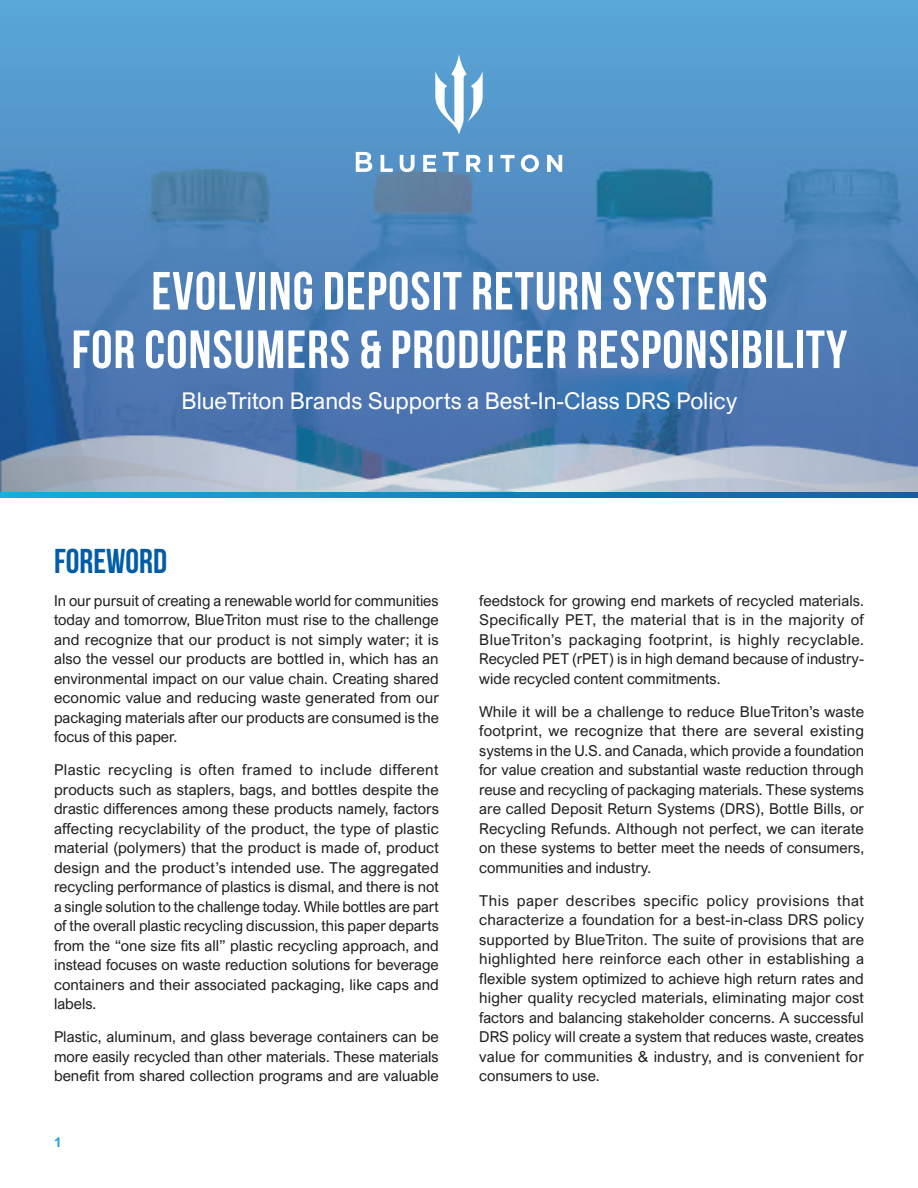
<style>
.page{position:relative;width:918px;height:1188px;background:#fff}
.page>*{position:absolute;margin:0;border:0;box-sizing:border-box;transform-origin:0 0}
.t1{font:700 53.7px/58.5px "Bebas Neue";letter-spacing:.02em;color:#fff;text-align:center}
.t2{font:700 34.5px "Bebas Neue";color:#015da7}
.t3{font:23.1px "Arial Nova";color:#fff}
.t4{font:15px/19.5px "Arial Nova";color:#231f20;text-align:justify}
.t5{font:700 13.5px "Arial Nova";color:#1aa4dd}
</style>
<div class="page">
<img style="left:0;top:0;width:918px;height:492px">
<svg style="left:0;top:492px;width:918px;height:5px;background:#1782be"></svg>
<svg style="left:356px;top:54px;width:206px;height:118px;background:#68a4d1"></svg>
<img style="left:0;top:406px;width:918px;height:85px">
<p class="t1" style="left:72px;top:261px;width:777px">EVOLVING DEPOSIT RETURN SYSTEMS<br>FOR CONSUMERS &amp; PRODUCER RESPONSIBILITY</p>
<p class="t3" style="left:182px;top:388px;width:557px">BlueTriton Brands Supports a Best-In-Class DRS Policy</p>
<p class="t2" style="left:54px;top:542px;width:115px">FOREWORD</p>
<p class="t4" style="left:54px;top:591px;width:386px">In our pursuit of creating a renewable world for communities today and tomorrow, BlueTriton must rise to the challenge and recognize that our product is not simply water; it is also the vessel our products are bottled in, which has an environmental impact on our value chain. Creating shared economic value and reducing waste generated from our packaging materials after our products are consumed is the focus of this paper.</p>
<p class="t4" style="left:54px;top:760px;width:386px">Plastic recycling is often framed to include different products such as staplers, bags, and bottles despite the drastic differences among these products namely, factors affecting recyclability of the product, the type of plastic material (polymers) that the product is made of, product design and the product’s intended use. The aggregated recycling performance of plastics is dismal, and there is not a single solution to the challenge today. While bottles are part of the overall plastic recycling discussion, this paper departs from the “one size fits all” plastic recycling approach, and instead focuses on waste reduction solutions for beverage containers and their associated packaging, like caps and labels.</p>
<p class="t4" style="left:54px;top:1027px;width:386px">Plastic, aluminum, and glass beverage containers can be more easily recycled than other materials. These materials benefit from shared collection programs and are valuable</p>
<p class="t5" style="left:54px;top:1134px;width:9px">1</p>
<p class="t4" style="left:479px;top:591px;width:386px">feedstock for growing end markets of recycled materials.<br>Specifically PET, the material that is in the majority of BlueTriton’s packaging footprint, is highly recyclable.<br>Recycled PET (rPET) is in high demand because of industry&shy;wide recycled content commitments.</p>
<p class="t4" style="left:479px;top:702px;width:386px">While it will be a challenge to reduce BlueTriton’s waste footprint, we recognize that there are several existing systems in the U.S. and Canada, which provide a foundation for value creation and substantial waste reduction through reuse and recycling of packaging materials. These systems are called Deposit Return Systems (DRS), Bottle Bills, or Recycling Refunds. Although not perfect, we can iterate on these systems to better meet the needs of consumers, communities and industry.</p>
<p class="t4" style="left:479px;top:891px;width:386px">This paper describes specific policy provisions that characterize a foundation for a best-in-class DRS policy supported by BlueTriton. The suite of provisions that are highlighted here reinforce each other in establishing a flexible system optimized to achieve high return rates and higher quality recycled materials, eliminating major cost factors and balancing stakeholder concerns. A successful DRS policy will create a system that reduces waste, creates value for communities &amp; industry, and is convenient for consumers to use.</p>
</div>
